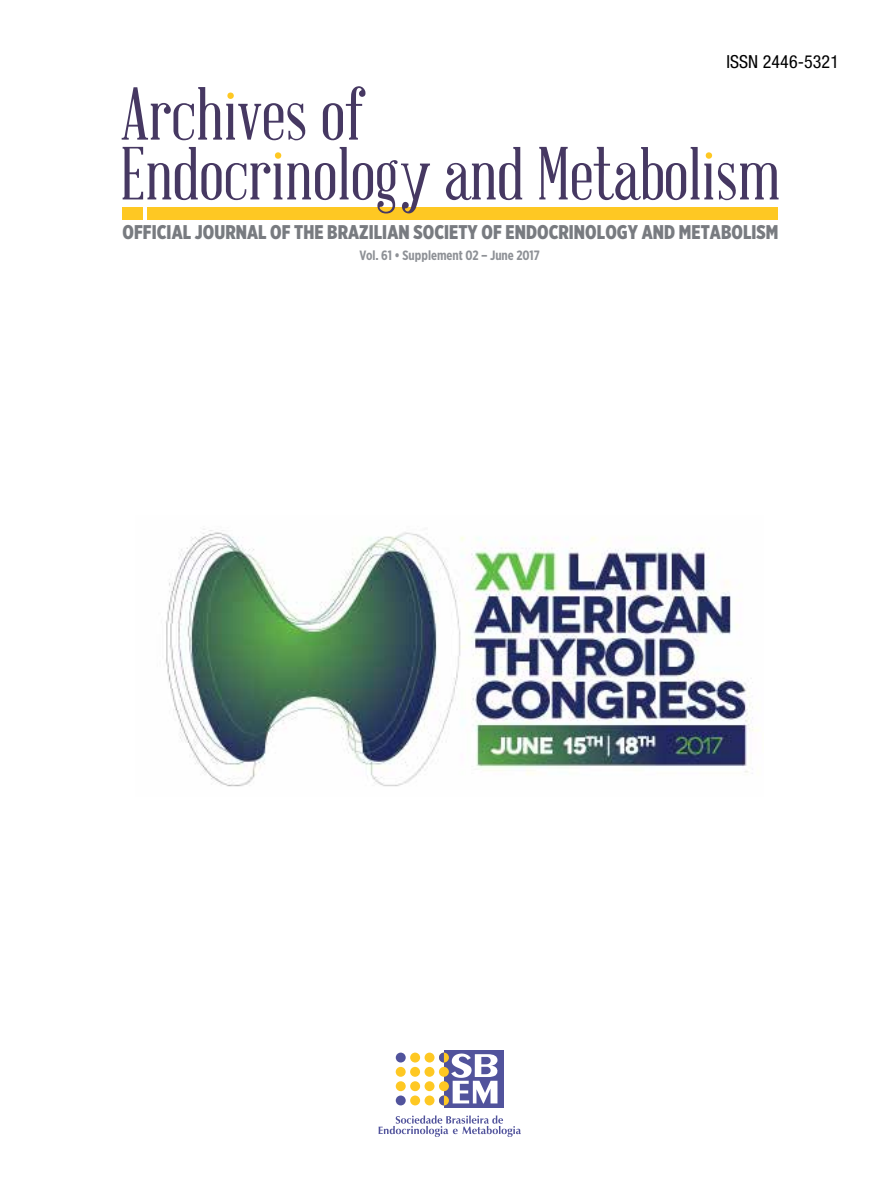
<style>
.page{position:relative;width:893px;height:1191px;background:#fff}
.page>*{position:absolute;margin:0;border:0;box-sizing:border-box;transform-origin:0 0}
.t1{font:900 19.8px "Gotham X Narrow";letter-spacing:.005em;color:#787b80}
.t2{font:condensed 18px "Helvetica Neue LT Std";letter-spacing:.005em;color:#000}
.t3{font:700 13.5px "Gotham X Narrow";color:#8e9196}
</style>
<div class="page">
<div style="left:444px;top:1050px;width:59px;height:57px;background:#51539c"></div>
<div style="left:439px;top:1066px;width:10px;height:10px;background:#fec823;border-radius:50%"></div>
<svg style="left:424px;top:1066px;width:10px;height:10px"></svg>
<div style="left:410px;top:1066px;width:10px;height:10px;background:#fec823;border-radius:50%"></div>
<div style="left:396px;top:1066px;width:10px;height:10px;background:#fec823;border-radius:50%"></div>
<div style="left:439px;top:1052px;width:10px;height:10px;background:#fec823;border-radius:50%"></div>
<div style="left:425px;top:1052px;width:9px;height:10px;background:#fec823;border-radius:50%"></div>
<div style="left:410px;top:1052px;width:10px;height:10px;background:#fec823;border-radius:50%"></div>
<div style="left:396px;top:1052px;width:10px;height:10px;background:#51539c;border-radius:50%"></div>
<div style="left:439px;top:1081px;width:10px;height:10px;background:#fec823;border-radius:50%"></div>
<div style="left:425px;top:1081px;width:9px;height:10px;background:#fec823;border-radius:50%"></div>
<div style="left:410px;top:1081px;width:10px;height:10px;background:#fec823;border-radius:50%"></div>
<div style="left:396px;top:1081px;width:10px;height:10px;background:#fec823;border-radius:50%"></div>
<div style="left:439px;top:1095px;width:10px;height:10px;background:#fec823;border-radius:50%"></div>
<svg style="left:439px;top:1095px;width:5px;height:10px"></svg>
<div style="left:425px;top:1095px;width:9px;height:10px;background:#fec823;border-radius:50%"></div>
<div style="left:410px;top:1095px;width:10px;height:10px;background:#fec823;border-radius:50%"></div>
<div style="left:396px;top:1095px;width:10px;height:10px;background:#51539c;border-radius:50%"></div>
<svg style="left:439px;top:1052px;width:5px;height:10px"></svg>
<svg style="left:451px;top:1053px;width:47px;height:50px"></svg>
<svg style="left:379px;top:1115px;width:142px;height:22px"></svg>
<div style="left:148px;top:207px;width:630px;height:12px;background:#fec823"></div>
<svg style="left:323px;top:86px;width:42px;height:54px"></svg>
<svg style="left:446px;top:147px;width:76px;height:53px"></svg>
<svg style="left:123px;top:147px;width:307px;height:66px"></svg>
<svg style="left:539px;top:147px;width:240px;height:53px"></svg>
<div style="left:123px;top:207px;width:20px;height:12px;background:#fec823"></div>
<svg style="left:122px;top:87px;width:183px;height:53px"></svg>
<img style="left:165px;top:529px;width:594px;height:258px">
<p class="t2" style="left:726px;top:51px;width:114px">ISSN 2446-5321</p>
<p class="t1" style="left:123px;top:219px;width:657px">OFFICIAL JOURNAL OF THE BRAZILIAN SOCIETY OF ENDOCRINOLOGY AND METABOLISM</p>
<p class="t3" style="left:360px;top:246px;width:182px">Vol. 61 • Supplement 02 – June 2017</p>
</div>
